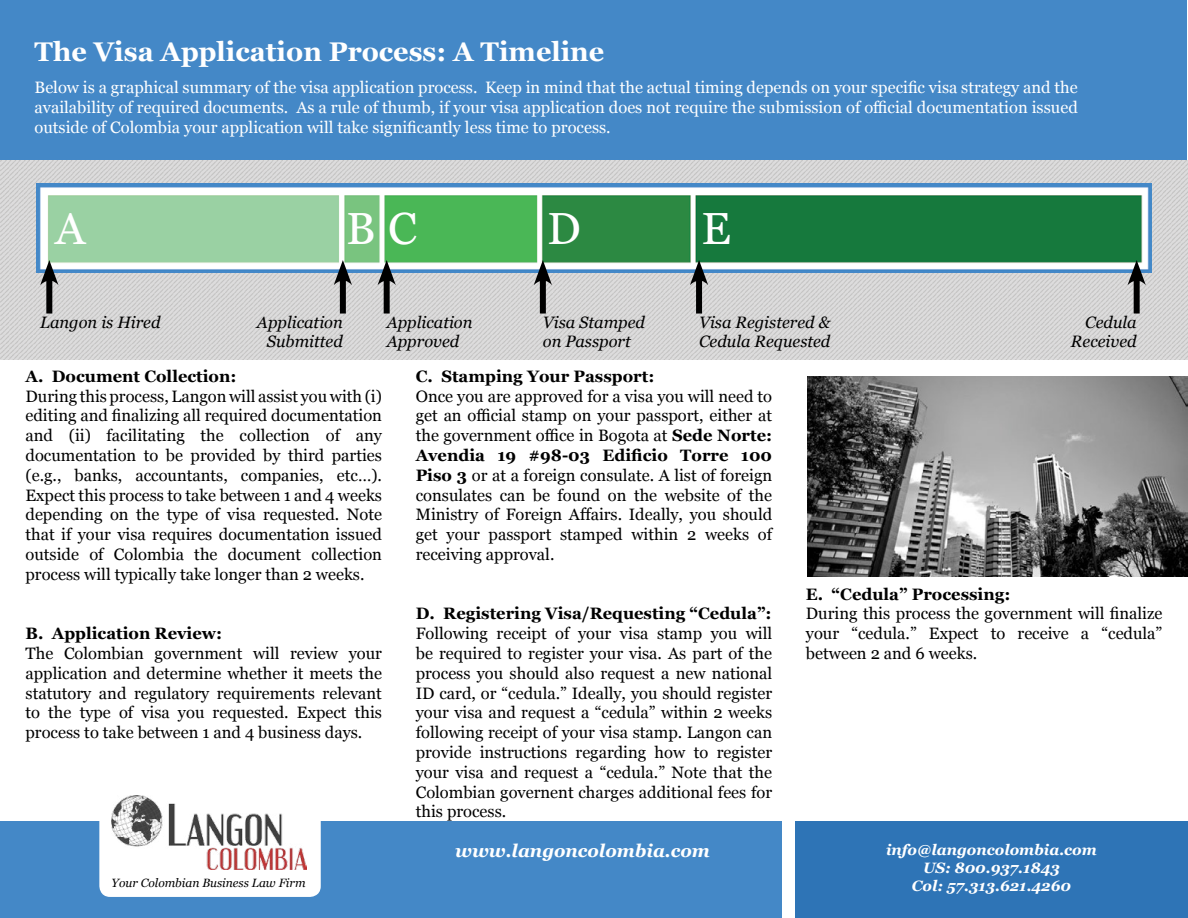
<style>
.page{position:relative;width:1188px;height:918px;background:#fff}
.page>*{position:absolute;margin:0;border:0;box-sizing:border-box;transform-origin:0 0}
.t1{font:45px "Georgia";color:#fff}
.t2{font:700 27px "Georgia";color:#fff}
.t3{font:italic 700 18px "Georgia";color:#fff}
.t4{font:16.5px/19.8px "Georgia";color:#000;text-align:justify}
.t5{font:16.5px/19.8px "Georgia";color:#fff;text-align:justify}
.t6{font:700 16.5px "Georgia";color:#000}
.t7{font:italic 16.5px/19.8px "Georgia";color:#000}
.t8{font:italic 700 15px/18px "Georgia";color:#fff;text-align:center}
.t9{font:italic 12px "Georgia";color:#000}
.s1{font-weight:700}
</style>
<div class="page">
<div style="left:1px;top:1px;width:1186px;height:159px;background:#4488c7"></div>
<div style="left:1px;top:822px;width:781px;height:96px;background:#4488c7"></div>
<div style="left:796px;top:822px;width:392px;height:96px;background:#2e74b6"></div>
<div style="left:99px;top:782px;width:222px;height:115px;background:#fff;border-radius:11px"></div>
<img style="left:112px;top:795px;width:194px;height:75px">
<img style="left:808px;top:377px;width:379px;height:200px">
<img style="left:1px;top:160px;width:1187px;height:200px">
<img style="left:36px;top:183px;width:1116px;height:89px">
<div style="left:46px;top:275px;width:6px;height:39px;background:#000"></div>
<svg style="left:40px;top:260px;width:18px;height:25px"></svg>
<div style="left:340px;top:275px;width:6px;height:39px;background:#000"></div>
<svg style="left:334px;top:260px;width:18px;height:25px"></svg>
<div style="left:384px;top:275px;width:6px;height:39px;background:#000"></div>
<svg style="left:378px;top:260px;width:18px;height:25px"></svg>
<div style="left:540px;top:275px;width:6px;height:39px;background:#000"></div>
<svg style="left:534px;top:260px;width:18px;height:25px"></svg>
<div style="left:696px;top:275px;width:6px;height:39px;background:#000"></div>
<svg style="left:690px;top:260px;width:18px;height:25px"></svg>
<div style="left:1134px;top:275px;width:6px;height:39px;background:#000"></div>
<svg style="left:1128px;top:260px;width:18px;height:25px"></svg>
<h2 class="t2" style="left:35px;top:31px;width:571px">The Visa Application Process: A Timeline</h2>
<p class="t5" style="left:35px;top:77px;width:1045px">Below is a graphical summary of the visa application process. Keep in mind that the actual timing depends on your specific visa strategy and the availability of required documents. As a rule of thumb, if your visa application does not require the submission of official documentation issued outside of Colombia your application will take significantly less time to process.</p>
<h1 class="t1" style="left:55px;top:196px;width:32px">A</h1>
<h1 class="t1" style="left:346px;top:196px;width:72px">B C</h1>
<h1 class="t1" style="left:547px;top:196px;width:35px">D</h1>
<h1 class="t1" style="left:702px;top:196px;width:31px">E</h1>
<p class="t7" style="left:40px;top:311px;width:122px">Langon is Hired</p>
<p class="t7" style="left:387px;top:311px;width:87px">Application<br>Approved</p>
<p class="t7" style="left:543px;top:311px;width:104px">Visa Stamped on Passport</p>
<p class="t7" style="left:699px;top:311px;width:133px">Visa Registered &amp;<br>Cedula Requested</p>
<p class="t7" style="left:1071px;top:311px;width:67px;text-align:right">Cedula<br>Received</p>
<p class="t7" style="left:257px;top:311px;width:87px;text-align:center">Application<br>Submitted</p>
<p class="t6" style="left:26px;top:364px;width:212px">A. Document Collection:</p>
<p class="t4" style="left:26px;top:385px;width:358px">During this process, Langon will assist you with (i) editing and finalizing all required documentation and (ii) facilitating the collection of any documentation to be provided by third parties (e.g., banks, accountants, companies, etc…).<br>Expect this process to take between 1 and 4 weeks depending on the type of visa requested. Note that if your visa requires documentation issued outside of Colombia the document collection process will typically take longer than 2 weeks.</p>
<p class="t6" style="left:26px;top:621px;width:198px">B. Application Review:</p>
<p class="t4" style="left:26px;top:643px;width:358px">The Colombian government will review your application and determine whether it meets the statutory and regulatory requirements relevant to the type of visa you requested. Expect this process to take between 1 and 4 business days.</p>
<p class="t9" style="left:112px;top:869px;width:195px">Your Colombian Business Law Firm</p>
<p class="t6" style="left:416px;top:364px;width:240px">C. Stamping Your Passport:</p>
<p class="t4" style="left:416px;top:385px;width:358px">Once you are approved for a visa you will need to get an official stamp on your passport, either at the government office in Bogota at <span class="s1">Sede Norte:<br>Avendia 19 #98-03 Edificio Torre 100<br>Piso 3</span> or at a foreign consulate. A list of foreign consulates can be found on the website of the Ministry of Foreign Affairs. Ideally, you should get your passport stamped within 2 weeks of receiving approval.</p>
<p class="t6" style="left:416px;top:601px;width:357px">D. Registering Visa/Requesting “Cedula”:</p>
<p class="t4" style="left:416px;top:623px;width:358px">Following receipt of your visa stamp you will be required to register your visa. As part of the process you should also request a new national ID card, or “cedula.” Ideally, you should register your visa and request a “cedula” within 2 weeks following receipt of your visa stamp. Langon can provide instructions regarding how to register your visa and request a “cedula.” Note that the Colombian governent charges additional fees for this process.</p>
<p class="t3" style="left:455px;top:837px;width:256px">www.langoncolombia.com</p>
<p class="t6" style="left:806px;top:582px;width:206px">E. “Cedula” Processing:</p>
<p class="t4" style="left:806px;top:603px;width:358px">During this process the government will finalize your “cedula.” Expect to receive a “cedula” between 2 and 6 weeks.</p>
<p class="t8" style="left:886px;top:840px;width:212px">info@langoncolombia.com<br>US: 800.937.1843<br>Col: 57.313.621.4260</p>
</div>
